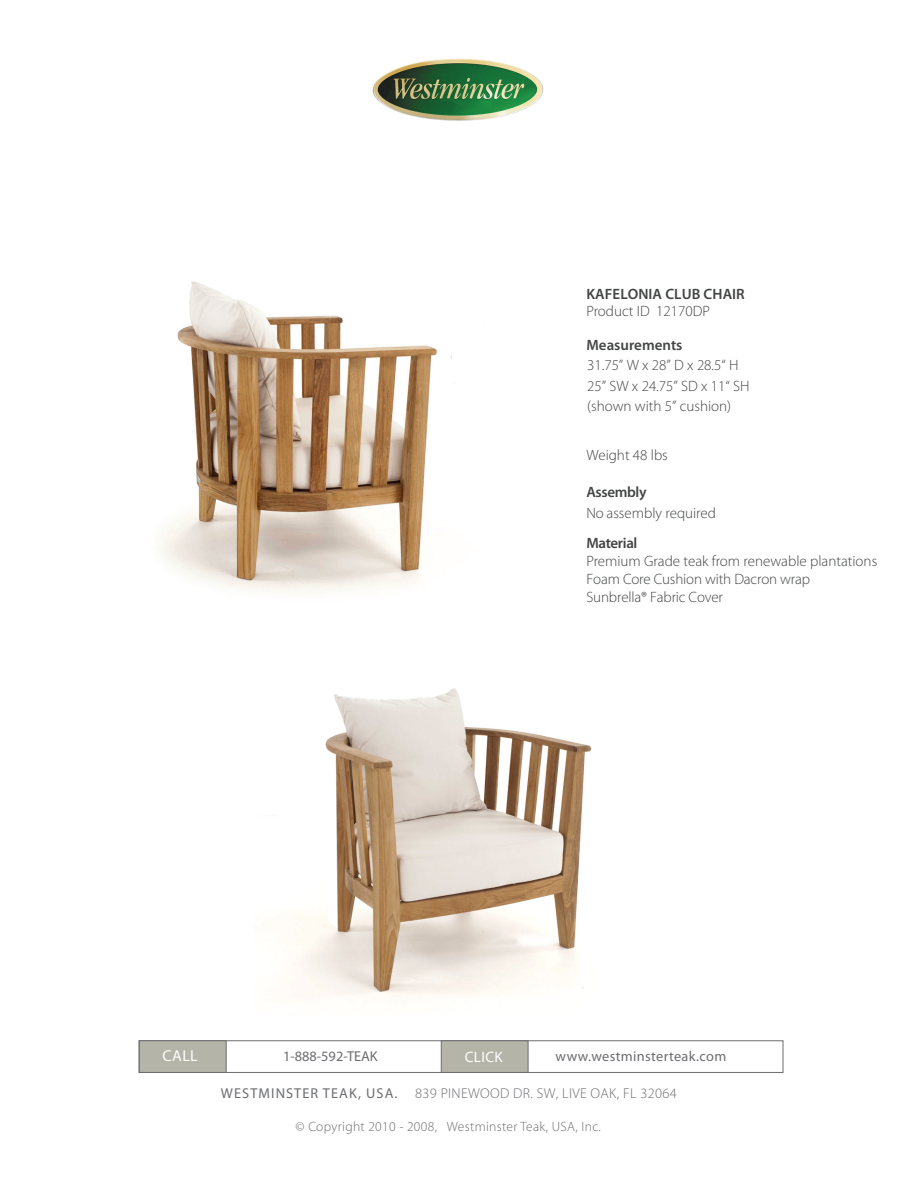
<style>
.page{position:relative;width:918px;height:1188px;background:#fff}
.page>*{position:absolute;margin:0;border:0;box-sizing:border-box;transform-origin:0 0}
.t1{font:15.9px "Myriad Pro";color:#fff}
.t2{font:15.15px "Myriad Pro";letter-spacing:.025em;color:#fff}
.t3{font:300 15px/18px "Myriad Pro";color:#434444}
.t4{font:600 15px "Myriad Pro";color:#434444}
.t5{font:600 15px "Myriad Pro";letter-spacing:-.025em;color:#434444}
.t6{font:300 14.25px "Myriad Pro";letter-spacing:.025em;color:#6c6d70}
.t7{font:14.25px "Myriad Pro";letter-spacing:.025em;color:#6c6d70}
.t8{font:14.25px "Myriad Pro";color:#6c6d70}
.t9{font:300 13.5px "Myriad Pro";letter-spacing:.025em;color:#6c6d70}
.s1{font-weight:400}
</style>
<div class="page">
<div style="left:139px;top:1041px;width:644px;height:32px;border:1px solid #6c6d70"></div>
<div style="left:441px;top:1041px;width:87px;height:32px;background:#b5b4a8;border:1px solid #6c6d70"></div>
<div style="left:139px;top:1041px;width:87px;height:32px;background:#b5b4a8;border:1px solid #6c6d70"></div>
<img style="left:372px;top:58px;width:172px;height:63px">
<img style="left:160px;top:281px;width:295px;height:313px">
<img style="left:287px;top:688px;width:305px;height:311px">
<p class="t4" style="left:586px;top:285px;width:160px">KAFELONIA CLUB CHAIR</p>
<p class="t3" style="left:586px;top:302px;width:125px">Product ID 12170DP</p>
<p class="t4" style="left:586px;top:335px;width:98px">Measurements</p>
<p class="t3" style="left:587px;top:355px;width:164px;line-height:20.5px">31.75” W x 28” D x 28.5“ H<br>25” SW x 24.75” SD x 11“ SH (shown with 5” cushion)</p>
<p class="t3" style="left:586px;top:446px;width:83px">Weight 48 lbs</p>
<p class="t5" style="left:586px;top:482px;width:62px">Assembly</p>
<p class="t3" style="left:586px;top:504px;width:131px">No assembly required</p>
<p class="t5" style="left:586px;top:534px;width:53px">Material</p>
<p class="t3" style="left:586px;top:553px;width:292px">Premium Grade teak from renewable plantations<br>Foam Core Cushion with Dacron wrap<br>Sunbrella® Fabric Cover</p>
<p class="t1" style="left:163px;top:1046px;width:37px">CALL</p>
<p class="t8" style="left:283px;top:1048px;width:96px">1-888-592-TEAK</p>
<p class="t2" style="left:465px;top:1048px;width:40px">CLICK</p>
<p class="t7" style="left:556px;top:1048px;width:172px">www.westminsterteak.com</p>
<p class="t6" style="left:221px;top:1085px;width:457px"><span class="s1">WESTMINSTER TEAK, USA.</span> 839 PINEWOOD DR. SW, LIVE OAK, FL 32064</p>
<p class="t9" style="left:296px;top:1119px;width:307px">© Copyright 2010 - 2008, Westminster Teak, USA, Inc.</p>
</div>
